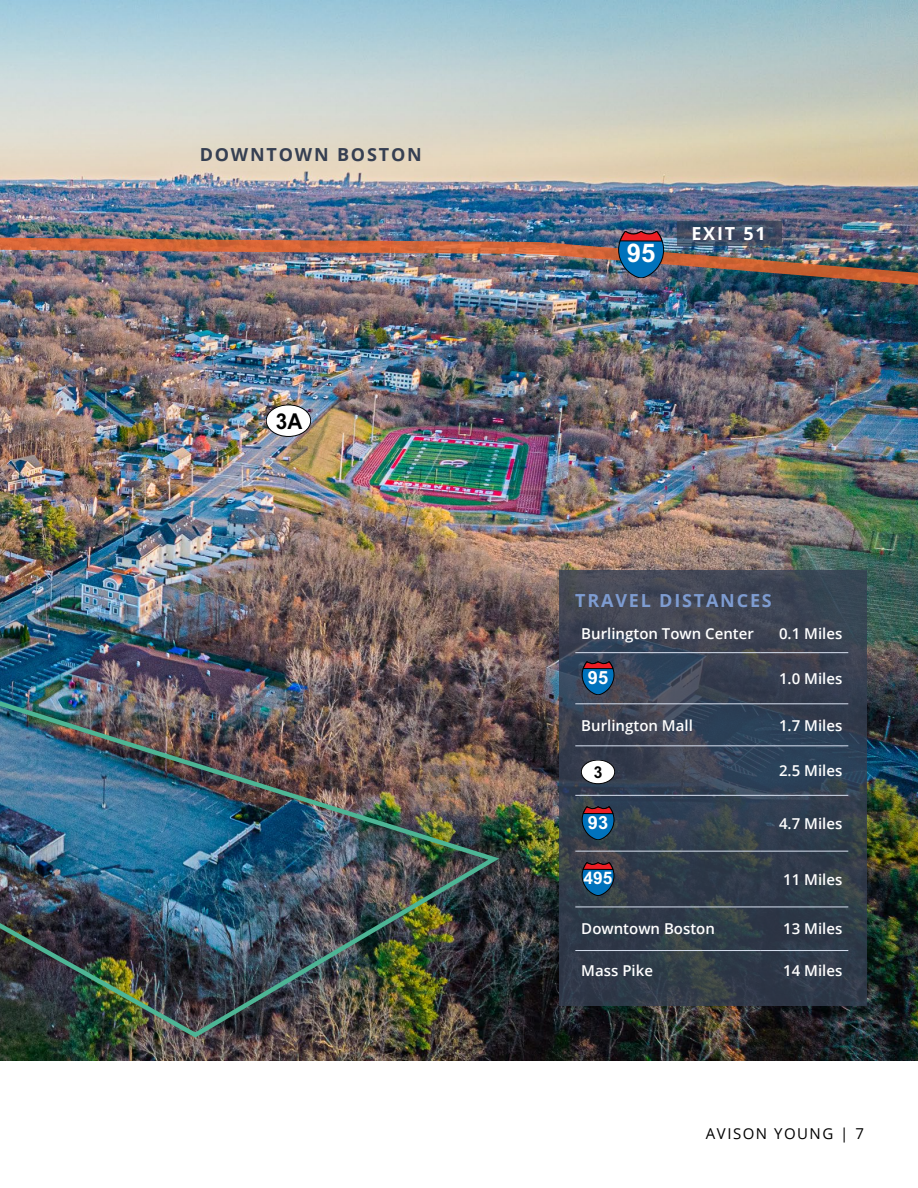
<style>
.page{position:relative;width:918px;height:1188px;background:#fff}
.page>*{position:absolute;margin:0;border:0;box-sizing:border-box;transform-origin:0 0}
.t1{font:700 25.8px "Arial";color:#fff}
.t2{font:700 21.75px "Arial";color:#000;scale:.95 1}
.t3{font:700 18.15px "Arial";color:#fff}
.t4{font:700 18px "Open Sans";letter-spacing:.1em;color:#7e9cd1}
.t5{font:700 18px "Open Sans";letter-spacing:.1em;color:#353f52}
.t6{font:700 18px "Open Sans";letter-spacing:.1em;color:#fff}
.t7{font:700 17.25px "Arial";color:#fff}
.t8{font:700 16.35px "Arial";color:#000;scale:.95 1}
.t9{font:600 15px "Open Sans";color:#fff}
.t10{font:15px "Open Sans";letter-spacing:.1em;color:#000}
</style>
<div class="page">
<img style="left:0;top:0;width:918px;height:1061px">
<img style="left:0;top:668px;width:505px;height:372px">
<img style="left:0;top:211px;width:918px;height:76px">
<svg style="left:619px;top:231px;width:45px;height:47px;background:#325d8d"></svg>
<svg style="left:677px;top:222px;width:105px;height:24px;background:#3f4c63"></svg>
<div style="left:266px;top:405px;width:45px;height:31px;background:#fff;border-radius:50%"></div>
<div style="left:266px;top:405px;width:45px;height:32px;border:1px solid #000;border-radius:50%"></div>
<svg style="left:559px;top:571px;width:308px;height:435px;background:#36404f"></svg>
<hr style="left:575px;top:652px;width:186px;height:1px;background:#d8e1f1">
<hr style="left:761px;top:652px;width:87px;height:1px;background:#d8e1f1">
<hr style="left:575px;top:703px;width:186px;height:1px;background:#d8e1f1">
<hr style="left:761px;top:703px;width:87px;height:1px;background:#d8e1f1">
<hr style="left:575px;top:745px;width:186px;height:1px;background:#d8e1f1">
<hr style="left:761px;top:745px;width:87px;height:1px;background:#d8e1f1">
<hr style="left:575px;top:795px;width:186px;height:1px;background:#d8e1f1">
<hr style="left:761px;top:795px;width:87px;height:1px;background:#d8e1f1">
<hr style="left:575px;top:851px;width:186px;height:1px;background:#d8e1f1">
<hr style="left:761px;top:851px;width:87px;height:1px;background:#d8e1f1">
<hr style="left:575px;top:907px;width:186px;height:1px;background:#d8e1f1">
<hr style="left:761px;top:907px;width:87px;height:1px;background:#d8e1f1">
<hr style="left:575px;top:950px;width:186px;height:1px;background:#d8e1f1">
<hr style="left:761px;top:950px;width:87px;height:1px;background:#d8e1f1">
<svg style="left:582px;top:662px;width:32px;height:33px"></svg>
<div style="left:581px;top:760px;width:34px;height:24px;background:#fff;border-radius:50%"></div>
<div style="left:581px;top:760px;width:34px;height:24px;border:1px solid #000;border-radius:50%"></div>
<svg style="left:582px;top:807px;width:32px;height:33px"></svg>
<svg style="left:582px;top:862px;width:32px;height:34px"></svg>
<p class="t5" style="left:200px;top:142px;width:224px">DOWNTOWN BOSTON</p>
<h2 class="t2" style="left:276px;top:407px;width:29px">3A</h2>
<h1 class="t1" style="left:627px;top:236px;width:30px">95</h1>
<p class="t6" style="left:691px;top:221px;width:76px">EXIT 51</p>
<p class="t4" style="left:575px;top:588px;width:198px">TRAVEL DISTANCES</p>
<p class="t9" style="left:581px;top:623px;width:174px">Burlington Town Center</p>
<p class="t9" style="left:779px;top:623px;width:65px">0.1 Miles</p>
<p class="t3" style="left:588px;top:665px;width:22px">95</p>
<p class="t9" style="left:779px;top:668px;width:65px">1.0 Miles</p>
<p class="t9" style="left:581px;top:715px;width:113px">Burlington Mall</p>
<p class="t9" style="left:779px;top:715px;width:65px">1.7 Miles</p>
<p class="t8" style="left:594px;top:762px;width:11px">3</p>
<p class="t9" style="left:779px;top:761px;width:65px">2.5 Miles</p>
<p class="t3" style="left:588px;top:811px;width:22px">93</p>
<p class="t9" style="left:779px;top:813px;width:65px">4.7 Miles</p>
<p class="t7" style="left:584px;top:866px;width:30px">495</p>
<p class="t9" style="left:783px;top:869px;width:61px">11 Miles</p>
<p class="t9" style="left:581px;top:919px;width:135px">Downtown Boston</p>
<p class="t9" style="left:783px;top:919px;width:61px">13 Miles</p>
<p class="t9" style="left:581px;top:960px;width:73px">Mass Pike</p>
<p class="t9" style="left:783px;top:960px;width:61px">14 Miles</p>
<p class="t10" style="left:706px;top:1124px;width:160px">AVISON YOUNG | 7</p>
</div>
